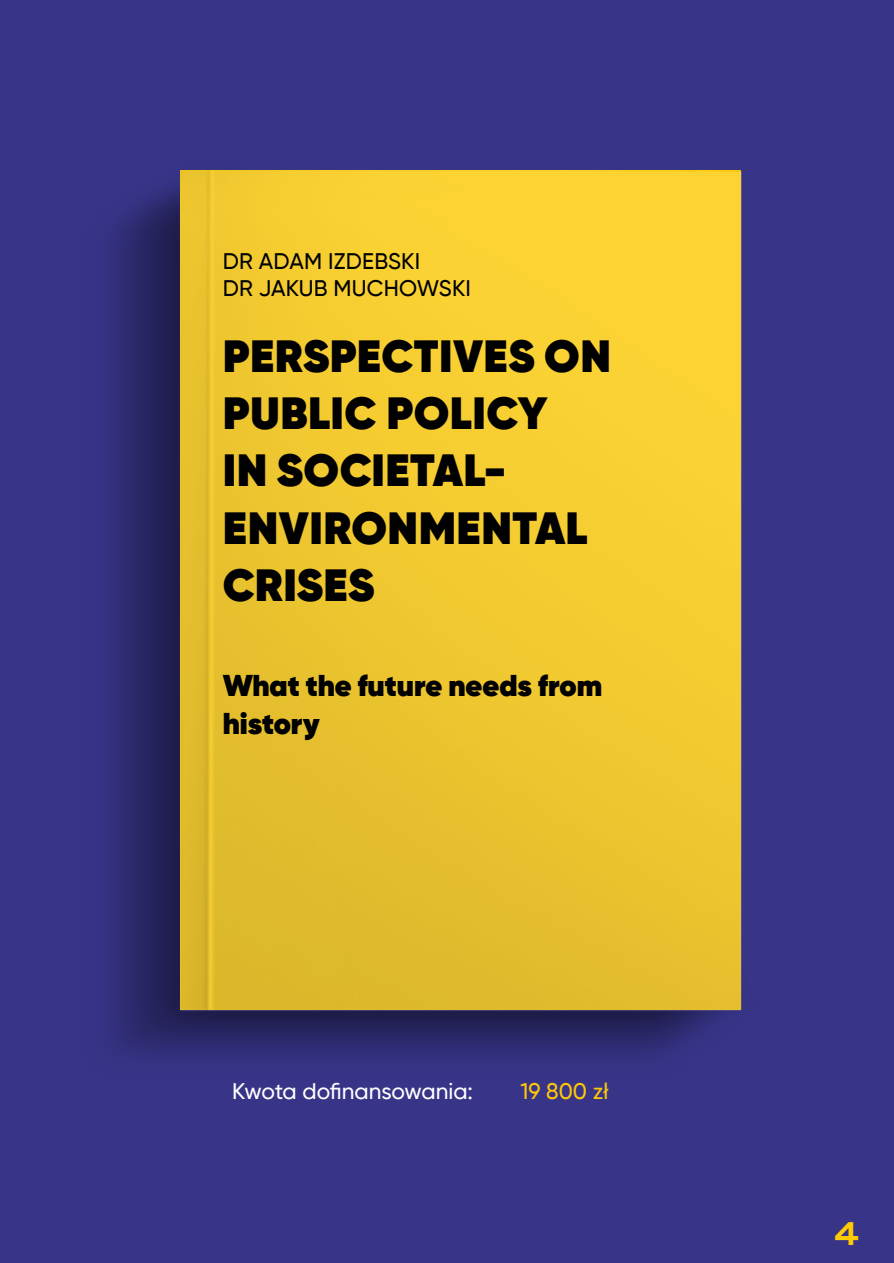
<style>
.page{position:relative;width:894px;height:1263px;background:#fff}
.page>*{position:absolute;margin:0;border:0;box-sizing:border-box;transform-origin:0 0}
.t1{font:800 45px/57.3px "Gilroy";letter-spacing:.01em;color:#010101}
.t2{font:800 30px/38.2px "Gilroy";color:#010101}
.t3{font:30px "Krona One";color:#ffcb02}
.t4{font:500 22.5px/27.3px "Gilroy";letter-spacing:.01em;color:#010101}
.t5{font:500 22.5px "Gilroy";letter-spacing:-.01em;color:#fff}
.t6{font:500 22.5px "Gilroy";color:#ffc707}
</style>
<div class="page">
<div style="left:0;top:0;width:893px;height:1263px;background:#383589"></div>
<img style="left:110px;top:170px;width:632px;height:888px">
<img style="left:180px;top:170px;width:560px;height:840px">
<p class="t4" style="left:223px;top:249px;width:250px">DR ADAM IZDEBSKI<br>DR JAKUB MUCHOWSKI</p>
<p class="t1" style="left:223px;top:331px;width:389px">PERSPECTIVES ON<br>PUBLIC POLICY<br>IN SOCIETAL-<br>ENVIRONMENTAL<br>CRISES</p>
<p class="t2" style="left:223px;top:668px;width:381px">What the future needs from history</p>
<p class="t5" style="left:232px;top:1081px;width:242px">Kwota dofinansowania:</p>
<p class="t6" style="left:520px;top:1082px;width:90px">19 800 zł</p>
<p class="t3" style="left:832px;top:1215px;width:29px">4</p>
</div>
